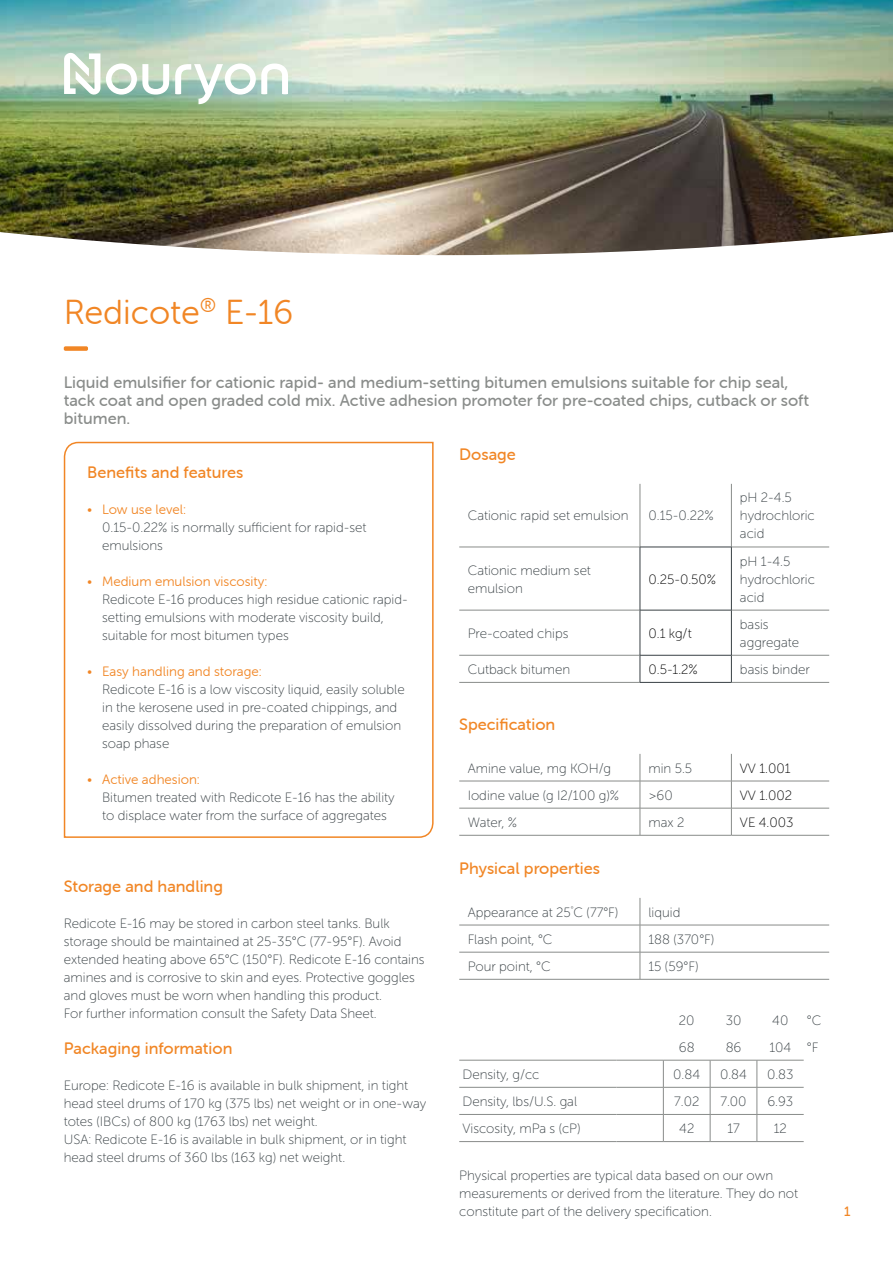
<style>
.page{position:relative;width:893px;height:1263px;background:#fff}
.page>*{position:absolute;margin:0;border:0;box-sizing:border-box;transform-origin:0 0}
.t1{font:34.5px "Museo Sans Rounded 300";color:#f18625}
.t2{font:16.5px/18px "Museo Sans Rounded 500";color:#898c8a}
.t3{font:16.5px "Museo Sans Rounded 500";color:#f18625}
.t4{font:13.5px/18px "Museo Sans Rounded 100";color:#384044}
.t5{font:13.5px "Museo Sans Rounded 300";color:#f18625}
.t6{font:13.5px "Museo Sans Rounded 100";color:#000}
.t7{font:13.5px "Museo Sans Rounded 500";color:#f18625}
.s1{font-family:"Museo Sans Rounded 100"}
</style>
<div class="page">
<div style="left:64px;top:346px;width:24px;height:5px;background:#f18625;border-radius:2px"></div>
<img style="left:0;top:0;width:893px;height:255px">
<svg style="left:64px;top:51px;width:224px;height:53px"></svg>
<svg style="left:63px;top:441px;width:371px;height:397px"></svg>
<hr style="left:640px;top:484px;width:1px;height:63px;background:#898c8a">
<hr style="left:731px;top:484px;width:1px;height:63px;background:#898c8a">
<hr style="left:459px;top:547px;width:181px;height:1px;background:#898c8a">
<hr style="left:732px;top:547px;width:97px;height:1px;background:#898c8a">
<hr style="left:459px;top:610px;width:181px;height:1px;background:#898c8a">
<hr style="left:732px;top:610px;width:97px;height:1px;background:#898c8a">
<hr style="left:459px;top:655px;width:181px;height:1px;background:#898c8a">
<hr style="left:732px;top:655px;width:97px;height:1px;background:#898c8a">
<hr style="left:459px;top:682px;width:181px;height:1px;background:#898c8a">
<hr style="left:732px;top:682px;width:97px;height:1px;background:#898c8a">
<hr style="left:640px;top:547px;width:92px;height:1px;background:#384044">
<hr style="left:640px;top:547px;width:1px;height:63px;background:#384044">
<hr style="left:731px;top:547px;width:1px;height:63px;background:#384044">
<hr style="left:640px;top:610px;width:92px;height:1px;background:#384044">
<hr style="left:640px;top:610px;width:1px;height:45px;background:#384044">
<hr style="left:731px;top:610px;width:1px;height:45px;background:#384044">
<hr style="left:640px;top:655px;width:92px;height:1px;background:#384044">
<svg style="left:640px;top:655px;width:1px;height:27px"></svg>
<svg style="left:731px;top:655px;width:1px;height:27px"></svg>
<hr style="left:640px;top:682px;width:92px;height:1px;background:#384044">
<svg style="left:640px;top:754px;width:1px;height:81px"></svg>
<svg style="left:731px;top:754px;width:1px;height:81px"></svg>
<hr style="left:459px;top:781px;width:181px;height:1px;background:#898c8a">
<hr style="left:640px;top:781px;width:91px;height:1px;background:#898c8a">
<hr style="left:731px;top:781px;width:98px;height:1px;background:#898c8a">
<hr style="left:459px;top:808px;width:181px;height:1px;background:#898c8a">
<hr style="left:640px;top:808px;width:91px;height:1px;background:#898c8a">
<hr style="left:731px;top:808px;width:98px;height:1px;background:#898c8a">
<hr style="left:459px;top:835px;width:181px;height:1px;background:#898c8a">
<hr style="left:640px;top:835px;width:91px;height:1px;background:#898c8a">
<hr style="left:731px;top:835px;width:98px;height:1px;background:#898c8a">
<hr style="left:459px;top:925px;width:181px;height:1px;background:#898c8a">
<hr style="left:640px;top:925px;width:189px;height:1px;background:#898c8a">
<hr style="left:459px;top:952px;width:181px;height:1px;background:#898c8a">
<hr style="left:640px;top:952px;width:189px;height:1px;background:#898c8a">
<svg style="left:640px;top:898px;width:1px;height:81px"></svg>
<hr style="left:459px;top:979px;width:181px;height:1px;background:#898c8a">
<hr style="left:640px;top:979px;width:189px;height:1px;background:#898c8a">
<hr style="left:459px;top:1060px;width:158px;height:1px;background:#898c8a">
<hr style="left:617px;top:1060px;width:46px;height:1px;background:#898c8a">
<hr style="left:663px;top:1060px;width:47px;height:1px;background:#898c8a">
<hr style="left:710px;top:1060px;width:47px;height:1px;background:#898c8a">
<hr style="left:757px;top:1060px;width:47px;height:1px;background:#898c8a">
<hr style="left:459px;top:1087px;width:158px;height:1px;background:#898c8a">
<hr style="left:617px;top:1087px;width:46px;height:1px;background:#898c8a">
<hr style="left:663px;top:1087px;width:47px;height:1px;background:#898c8a">
<hr style="left:710px;top:1087px;width:47px;height:1px;background:#898c8a">
<hr style="left:757px;top:1087px;width:47px;height:1px;background:#898c8a">
<hr style="left:459px;top:1114px;width:158px;height:1px;background:#898c8a">
<hr style="left:617px;top:1114px;width:46px;height:1px;background:#898c8a">
<hr style="left:663px;top:1114px;width:47px;height:1px;background:#898c8a">
<svg style="left:663px;top:1060px;width:1px;height:81px"></svg>
<hr style="left:710px;top:1114px;width:47px;height:1px;background:#898c8a">
<svg style="left:710px;top:1060px;width:1px;height:81px"></svg>
<hr style="left:757px;top:1114px;width:47px;height:1px;background:#898c8a">
<svg style="left:757px;top:1060px;width:1px;height:81px"></svg>
<hr style="left:459px;top:1141px;width:158px;height:1px;background:#898c8a">
<hr style="left:617px;top:1141px;width:46px;height:1px;background:#898c8a">
<hr style="left:663px;top:1141px;width:47px;height:1px;background:#898c8a">
<hr style="left:710px;top:1141px;width:47px;height:1px;background:#898c8a">
<hr style="left:757px;top:1141px;width:47px;height:1px;background:#898c8a">
<h1 class="t1" style="left:64px;top:293px;width:231px">Redicote<sup>®</sup> E-16</h1>
<p class="t2" style="left:64px;top:373px;width:747px">Liquid emulsifier for cationic rapid- and medium-setting bitumen emulsions suitable for chip seal, tack coat and open graded cold mix. Active adhesion promoter for pre-coated chips, cutback or soft bitumen.</p>
<p class="t3" style="left:459px;top:445px;width:58px">Dosage</p>
<p class="t3" style="left:87px;top:463px;width:158px">Benefits and features</p>
<p class="t5" style="left:87px;top:502px;width:100px"><span class="s1">•</span> Low use level:</p>
<p class="t4" style="left:102px;top:518px;width:266px">0.15-0.22% is normally sufficient for rapid-set emulsions</p>
<p class="t5" style="left:87px;top:574px;width:182px"><span class="s1">•</span> Medium emulsion viscosity:</p>
<p class="t4" style="left:102px;top:590px;width:307px">Redicote E-16 produces high residue cationic rapid&shy;setting emulsions with moderate viscosity build, suitable for most bitumen types</p>
<p class="t5" style="left:87px;top:664px;width:176px"><span class="s1">•</span> Easy handling and storage:</p>
<p class="t4" style="left:102px;top:680px;width:304px">Redicote E-16 is a low viscosity liquid, easily soluble in the kerosene used in pre-coated chippings, and easily dissolved during the preparation of emulsion soap phase</p>
<p class="t5" style="left:87px;top:772px;width:114px"><span class="s1">•</span> Active adhesion:</p>
<p class="t4" style="left:102px;top:788px;width:294px">Bitumen treated with Redicote E-16 has the ability to displace water from the surface of aggregates</p>
<p class="t3" style="left:64px;top:877px;width:161px">Storage and handling</p>
<p class="t4" style="left:64px;top:914px;width:362px">Redicote E-16 may be stored in carbon steel tanks. Bulk storage should be maintained at 25-35°C (77-95°F). Avoid extended heating above 65°C (150°F). Redicote E-16 contains amines and is corrosive to skin and eyes. Protective goggles and gloves must be worn when handling this product.<br>For further information consult the Safety Data Sheet.</p>
<p class="t3" style="left:64px;top:1039px;width:170px">Packaging information</p>
<p class="t4" style="left:64px;top:1076px;width:364px">Europe: Redicote E-16 is available in bulk shipment, in tight head steel drums of 170 kg (375 lbs) net weight or in one-way totes (IBCs) of 800 kg (1763 lbs) net weight.<br>USA: Redicote E-16 is available in bulk shipment, or in tight head steel drums of 360 lbs (163 kg) net weight.</p>
<p class="t4" style="left:468px;top:507px;width:162px">Cationic rapid set emulsion</p>
<p class="t4" style="left:648px;top:507px;width:67px">0.15-0.22%</p>
<p class="t4" style="left:468px;top:561px;width:125px">Cationic medium set emulsion</p>
<p class="t6" style="left:648px;top:572px;width:69px">0.25-0.50%</p>
<p class="t4" style="left:740px;top:489px;width:76px">pH 2-4.5 hydrochloric acid</p>
<p class="t4" style="left:740px;top:552px;width:76px">pH 1-4.5 hydrochloric acid</p>
<p class="t4" style="left:468px;top:624px;width:102px">Pre-coated chips</p>
<p class="t6" style="left:648px;top:626px;width:45px">0.1 kg/t</p>
<p class="t4" style="left:740px;top:615px;width:61px">basis aggregate</p>
<p class="t4" style="left:468px;top:660px;width:104px">Cutback bitumen</p>
<p class="t6" style="left:648px;top:662px;width:51px">0.5-1.2%</p>
<p class="t4" style="left:740px;top:660px;width:71px">basis binder</p>
<p class="t3" style="left:459px;top:715px;width:98px">Specification</p>
<p class="t4" style="left:468px;top:759px;width:145px">Amine value, mg KOH/g</p>
<p class="t4" style="left:648px;top:759px;width:45px">min 5.5</p>
<p class="t6" style="left:740px;top:761px;width:52px">VV 1.001</p>
<p class="t4" style="left:468px;top:786px;width:153px">Iodine value (g I2/100 g)%</p>
<p class="t4" style="left:648px;top:786px;width:26px">&gt;60</p>
<p class="t6" style="left:740px;top:788px;width:54px">VV 1.002</p>
<p class="t4" style="left:468px;top:813px;width:51px">Water, %</p>
<p class="t4" style="left:648px;top:813px;width:37px">max 2</p>
<p class="t6" style="left:740px;top:815px;width:55px">VE 4.003</p>
<p class="t3" style="left:459px;top:859px;width:142px">Physical properties</p>
<p class="t4" style="left:468px;top:903px;width:152px">Appearance at 25<sup>°</sup>C (77°F)</p>
<p class="t4" style="left:648px;top:903px;width:33px">liquid</p>
<p class="t4" style="left:468px;top:930px;width:86px">Flash point, °C</p>
<p class="t4" style="left:648px;top:930px;width:67px">188 (370°F)</p>
<p class="t4" style="left:468px;top:957px;width:84px">Pour point, °C</p>
<p class="t4" style="left:648px;top:957px;width:52px">15 (59°F)</p>
<p class="t4" style="left:679px;top:1011px;width:17px">20</p>
<p class="t4" style="left:726px;top:1011px;width:17px">30</p>
<p class="t4" style="left:772px;top:1011px;width:18px">40</p>
<p class="t4" style="left:807px;top:1011px;width:16px">°C</p>
<p class="t4" style="left:679px;top:1038px;width:17px">68</p>
<p class="t4" style="left:726px;top:1038px;width:17px">86</p>
<p class="t4" style="left:769px;top:1038px;width:51px">104 °F</p>
<p class="t4" style="left:462px;top:1065px;width:78px">Density, g/cc</p>
<p class="t4" style="left:673px;top:1065px;width:28px">0.84</p>
<p class="t4" style="left:720px;top:1065px;width:28px">0.84</p>
<p class="t4" style="left:767px;top:1065px;width:28px">0.83</p>
<p class="t4" style="left:462px;top:1092px;width:116px">Density, lbs/U.S. gal</p>
<p class="t4" style="left:674px;top:1092px;width:27px">7.02</p>
<p class="t4" style="left:720px;top:1092px;width:28px">7.00</p>
<p class="t4" style="left:767px;top:1092px;width:27px">6.93</p>
<p class="t4" style="left:462px;top:1119px;width:119px">Viscosity, mPa s (cP)</p>
<p class="t4" style="left:679px;top:1119px;width:17px">42</p>
<p class="t4" style="left:727px;top:1119px;width:14px">17</p>
<p class="t4" style="left:774px;top:1119px;width:15px">12</p>
<p class="t4" style="left:459px;top:1166px;width:340px">Physical properties are typical data based on our own measurements or derived from the literature. They do not constitute part of the delivery specification.</p>
<p class="t7" style="left:844px;top:1204px;width:8px">1</p>
</div>
